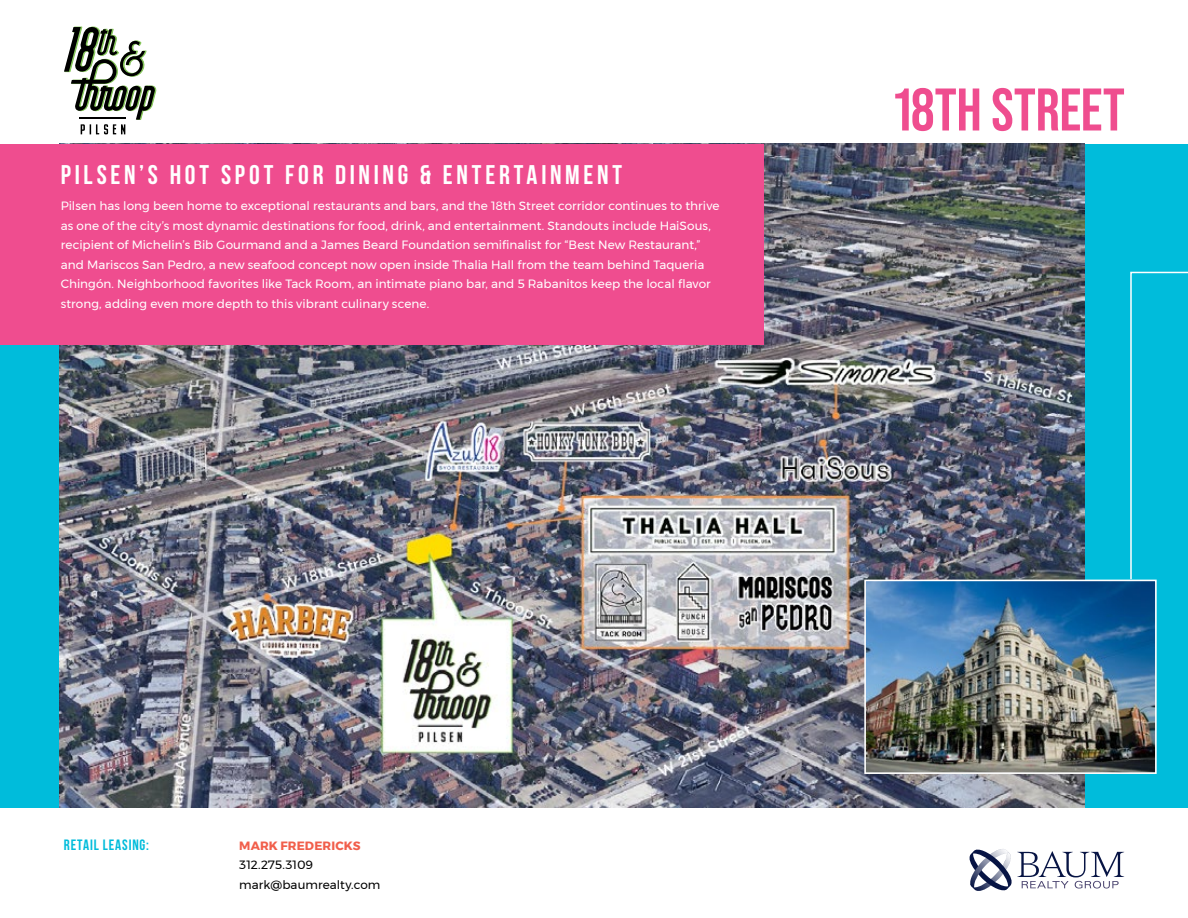
<style>
.page{position:relative;width:1188px;height:918px;background:#fff}
.page>*{position:absolute;margin:0;border:0;box-sizing:border-box;transform-origin:0 0}
.t1{font:700 60px "Bebas Neue Pro";color:#ef4d8f}
.t2{font:700 27px "Bebas Neue";letter-spacing:.135em;color:#fff}
.t3{font:700 15px "Bebas Neue";letter-spacing:.06em;color:#00bcdb}
.t4{font:12px/19.5px "Montserrat";letter-spacing:.005em;color:#fff}
.t5{font:12px/19.5px "Montserrat";letter-spacing:.005em;color:#000}
.t6{font:700 12px "Montserrat";letter-spacing:.01em;color:#f15f4b}
</style>
<div class="page">
<svg style="left:969px;top:849px;width:155px;height:42px"></svg>
<div style="left:0;top:144px;width:1188px;height:663px;background:#00bcdb"></div>
<img style="left:59px;top:144px;width:1026px;height:663px">
<div style="left:0;top:144px;width:764px;height:201px;background:#ef4d8f"></div>
<svg style="left:64px;top:26px;width:92px;height:108px"></svg>
<hr style="left:80px;top:117px;width:46px;height:2px;background:#000">
<img style="left:867px;top:583px;width:287px;height:188px">
<div style="left:864px;top:580px;width:293px;height:194px;border:2px solid #fff"></div>
<svg style="left:1130px;top:271px;width:58px;height:310px"></svg>
<h2 class="t2" style="left:61px;top:160px;width:563px">PILSEN’S HOT SPOT FOR DINING &amp; ENTERTAINMENT</h2>
<p class="t4" style="left:61px;top:196px;width:660px">Pilsen has long been home to exceptional restaurants and bars, and the 18th Street corridor continues to thrive as one of the city’s most dynamic destinations for food, drink, and entertainment. Standouts include HaiSous, recipient of Michelin’s Bib Gourmand and a James Beard Foundation semifinalist for “Best New Restaurant,” and Mariscos San Pedro, a new seafood concept now open inside Thalia Hall from the team behind Taqueria Chingón. Neighborhood favorites like Tack Room, an intimate piano bar, and 5 Rabanitos keep the local flavor strong, adding even more depth to this vibrant culinary scene.</p>
<h1 class="t1" style="left:894px;top:75px;width:232px">18TH STREET</h1>
<p class="t3" style="left:64px;top:836px;width:87px">RETAIL LEASING:</p>
<p class="t6" style="left:239px;top:836px;width:123px">MARK FREDERICKS</p>
<p class="t5" style="left:239px;top:855px;width:143px">312.275.3109 mark@baumrealty.com</p>
</div>
